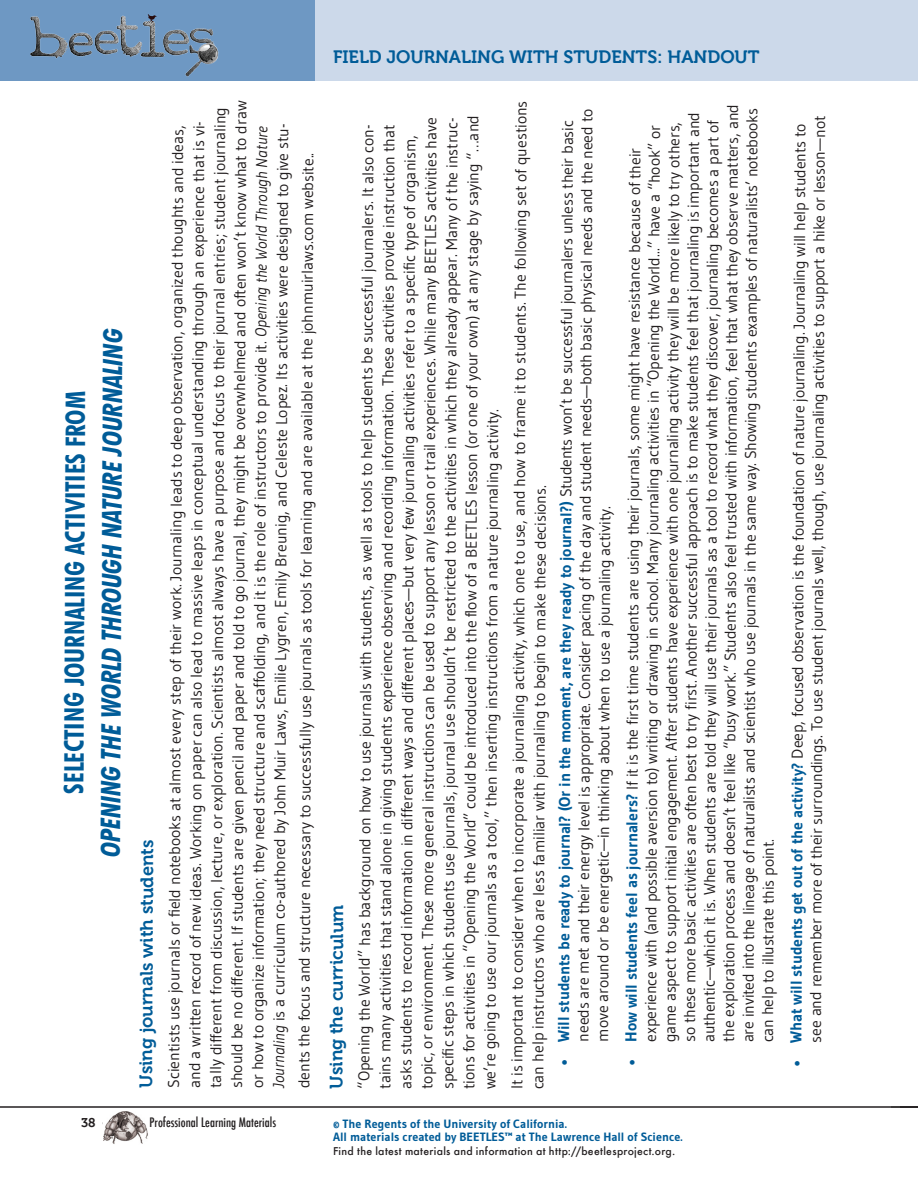
<style>
.page{position:relative;width:918px;height:1188px;background:#fff}
.page>*{position:absolute;margin:0;border:0;box-sizing:border-box;transform-origin:0 0}
.t1{font:italic 700 condensed 27px "Futura BT";letter-spacing:-.01em;color:#005c98}
.t2{font:700 condensed 27px "Futura BT";letter-spacing:-.005em;color:#005c98}
.t3{font:18px "Museo 700";color:#005c98}
.t4{font:15.75px/20.9px "Gudea";letter-spacing:-.005em;color:#231f20}
.t5{font:500 condensed 12.75px "Futura";color:#231f20}
.t6{font:12.75px "Museo 700";color:#231f20}
.t7{font:700 12px/13.5px "Gudea";letter-spacing:.005em;color:#005c98}
.t8{font:500 10.5px "Futura";letter-spacing:.03em;color:#231f20}
.s1{font-style:italic}
.s2{font-weight:700;color:#005c98}
.s3{font-family:"Museo 500"}
</style>
<div class="page">
<div style="left:0;top:0;width:315px;height:81px;background:#6e98c3"></div>
<hr style="left:0;top:1107px;width:918px;height:1px;background:#231f20">
<img style="left:103px;top:1112px;width:45px;height:32px">
<img style="left:30px;top:14px;width:189px;height:63px">
<svg style="left:148px;top:14px;width:9px;height:8px"></svg>
<div style="left:315px;top:0;width:603px;height:81px;background:#ccd9ea"></div>
<p class="t3" style="left:333px;top:46px;width:428px">FIELD JOURNALING WITH STUDENTS: HANDOUT</p>
<h1 class="t2" style="left:58px;top:794px;width:404px;rotate:-90deg">SELECTING JOURNALING ACTIVITIES FROM</h1>
<h1 class="t1" style="left:95px;top:857px;width:530px;rotate:-90deg">OPENING THE WORLD THROUGH NATURE JOURNALING</h1>
<p class="t3" style="left:136px;top:1088px;width:250px;rotate:-90deg">USING JOURNALS WITH STUDENTS</p>
<p class="t4" style="left:165px;top:1088px;width:989px;rotate:-90deg">Scientists use journals or field notebooks at almost every step of their work. Journaling leads to deep observation, organized thoughts and ideas, and a written record of new ideas. Working on paper can also lead to massive leaps in conceptual understanding through an experience that is vi&shy;tally different from discussion, lecture, or exploration. Scientists almost always have a purpose and focus to their journal entries; student journaling should be no different. If students are given pencil and paper and told to go journal, they might be overwhelmed and often won’t know what to draw or how to organize information; they need structure and scaffolding, and it is the role of instructors to provide it. <span class="s1">Opening the World Through Nature Journaling</span> is a curriculum co-authored by John Muir Laws, Emilie Lygren, Emily Breunig, and Celeste Lopez. Its activities were designed to give stu-</p>
<p class="t4" style="left:295px;top:1088px;width:937px;rotate:-90deg">dents the focus and structure necessary to successfully use journals as tools for learning and are available at the johnmuirlaws.com website..</p>
<p class="t3" style="left:326px;top:1089px;width:185px;rotate:-90deg">USING THE CURRICULUM</p>
<p class="t4" style="left:356px;top:1089px;width:976px;rotate:-90deg">“Opening the World” has background on how to use journals with students, as well as tools to help students be successful journalers. It also con&shy;tains many activities that stand alone in giving students experience observing and recording information. These activities provide instruction that asks students to record information in different ways and different places—but very few journaling activities refer to a specific type of organism, topic, or environment. These more general instructions can be used to support any lesson or trail experiences. While many BEETLES activities have specific steps in which students use journals, journal use shouldn’t be restricted to the activities in which they already appear. Many of the instruc&shy;tions for activities in “Opening the World” could be introduced into the flow of a BEETLES lesson (or one of your own) at any stage by saying “…and we’re going to use our journals as a tool,” then inserting instructions from a nature journaling activity.</p>
<p class="t4" style="left:509px;top:1089px;width:990px;line-height:20.2px;rotate:-90deg">It is important to consider when to incorporate a journaling activity, which one to use, and how to frame it to students. The following set of questions can help instructors who are less familiar with journaling to begin to make these decisions.</p>
<p class="t4" style="left:555px;top:1042px;width:934px;line-height:20.2px;text-indent:-24px;rotate:-90deg"><span class="s2">• Will students be ready to journal? (Or in the moment, are they ready to journal?)</span> Students won’t be successful journalers unless their basic needs are met and their energy level is appropriate. Consider pacing of the day and student needs—both basic physical needs and the need to</p>
<p class="t4" style="left:593px;top:1042px;width:537px;rotate:-90deg">move around or be energetic—in thinking about when to use a journaling activity.</p>
<p class="t4" style="left:624px;top:1042px;width:940px;line-height:19.4px;text-indent:-23px;rotate:-90deg"><sup>•</sup> <sup>How</sup> <span class="s2">will students feel as journalers?</span> If it is the first time students are using their journals, some might have resistance because of their experience with (and possible aversion to) writing or drawing in school. Many journaling activities in “Opening the World...” have a “hook” or game aspect to support initial engagement. After students have experience with one journaling activity they will be more likely to try others, so these more basic activities are often best to try first. Another successful approach is to make students feel that journaling is important and authentic—which it is. When students are told they will use their journals as a tool to record what they discover, journaling becomes a part of the exploration process and doesn’t feel like “busy work.” Students also feel trusted with information, feel that what they observe matters, and are invited into the lineage of naturalists and scientist who use journals in the same way. Showing students examples of naturalists’ notebooks</p>
<p class="t4" style="left:758px;top:1042px;width:205px;rotate:-90deg">can help to illustrate this point.</p>
<p class="t6" style="left:81px;top:1115px;width:29px">38 <span class="s3">•</span></p>
<p class="t5" style="left:150px;top:1114px;width:128px">Professional Learning Materials</p>
<p class="t7" style="left:333px;top:1117px;width:351px">© The Regents of the University of California.<br>All materials created by BEETLES™ at The Lawrence Hall of Science.</p>
<p class="t8" style="left:333px;top:1144px;width:344px">Find the latest materials and information at http://beetlesproject.org.</p>
<p class="t4" style="left:789px;top:1043px;width:928px;line-height:18.9px;text-indent:-24px;rotate:-90deg"><sup>•</sup> <sup>What</sup> <sup>will</sup> <sup>s</sup><span class="s2">tudents get out of the activity?</span> Deep, focused observation is the foundation of nature journaling. Journaling will help students to see and remember more of their surroundings. To use student journals well, though, use journaling activities to support a hike or lesson—not</p>
</div>
